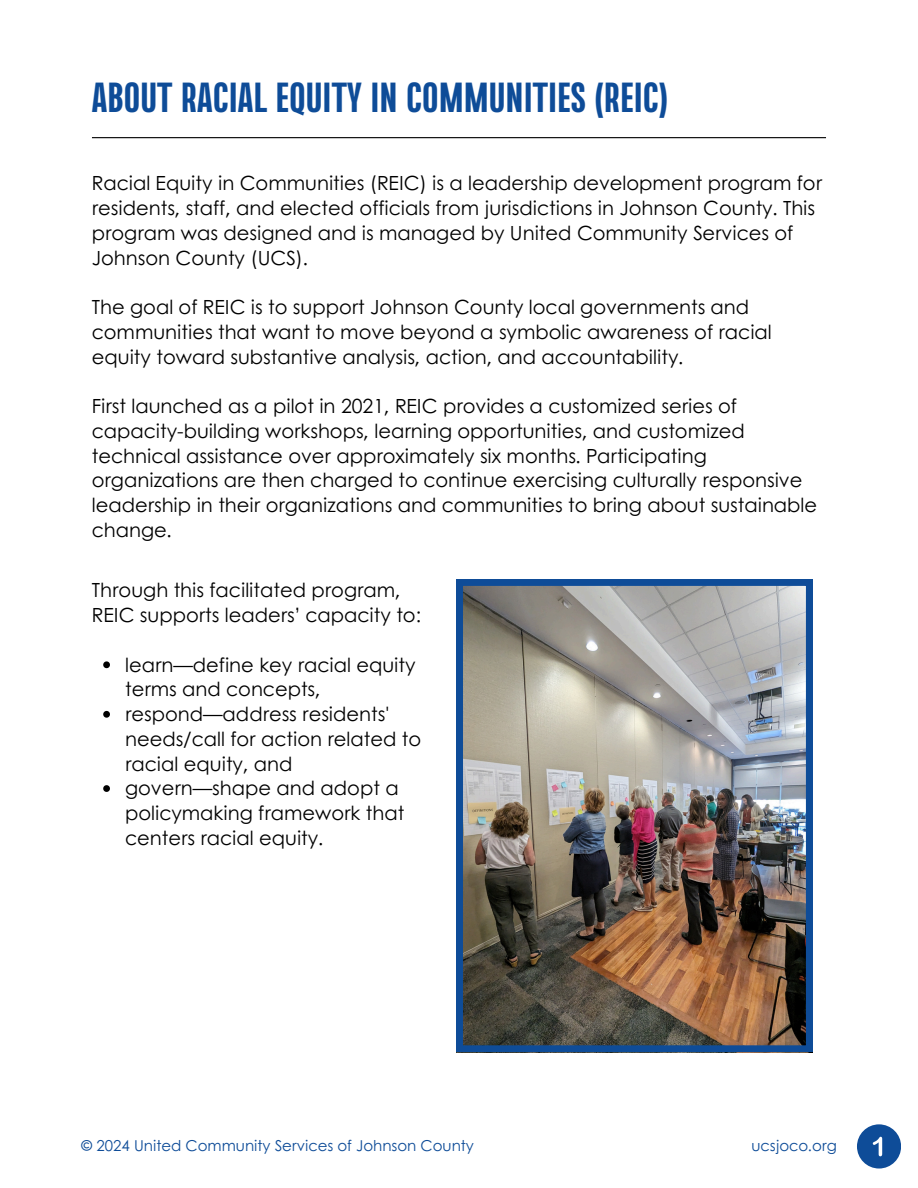
<style>
.page{position:relative;width:918px;height:1188px;background:#fff}
.page>*{position:absolute;margin:0;border:0;box-sizing:border-box;transform-origin:0 0}
.t1{font:800 42px "Naratif Condensed";color:#0e4c98}
.t2{font:19.5px/24.8px "Century Gothic";color:#000}
.t3{font:15px "Century Gothic";color:#0e4c98}
</style>
<div class="page">
<hr style="left:92px;top:137px;width:734px;height:1px;background:#000">
<img style="left:456px;top:579px;width:357px;height:473px">
<div style="left:857px;top:1124px;width:44px;height:44px;background:#0e4c98;border-radius:50%"></div>
<svg style="left:873px;top:1137px;width:9px;height:19px"></svg>
<svg style="left:103px;top:661px;width:7px;height:7px"></svg>
<svg style="left:103px;top:711px;width:7px;height:7px"></svg>
<svg style="left:103px;top:785px;width:7px;height:7px"></svg>
<h2 class="t1" style="left:92px;top:70px;width:578px">ABOUT RACIAL EQUITY IN COMMUNITIES (REIC)</h2>
<h2 class="t2" style="left:92px;top:170px;width:732px">Racial Equity in Communities (REIC) is a leadership development program for residents, staff, and elected officials from jurisdictions in Johnson County. This program was designed and is managed by United Community Services of Johnson County (UCS).</h2>
<h2 class="t2" style="left:92px;top:294px;width:682px">The goal of REIC is to support Johnson County local governments and communities that want to move beyond a symbolic awareness of racial equity toward substantive analysis, action, and accountability.</h2>
<h2 class="t2" style="left:92px;top:393px;width:727px">First launched as a pilot in 2021, REIC provides a customized series of capacity-building workshops, learning opportunities, and customized technical assistance over approximately six months. Participating organizations are then charged to continue exercising culturally responsive leadership in their organizations and communities to bring about sustainable change.</h2>
<p class="t2" style="left:92px;top:577px;width:331px">Through this facilitated program,<br>REIC supports leaders’ capacity to:</p>
<p class="t2" style="left:125px;top:651px;width:292px">learn—define key racial equity terms and concepts,</p>
<p class="t2" style="left:125px;top:701px;width:298px">respond—address residents' needs/call for action related to racial equity, and</p>
<p class="t2" style="left:125px;top:775px;width:281px">govern—shape and adopt a policymaking framework that centers racial equity.</p>
<p class="t3" style="left:81px;top:1134px;width:394px">© 2024 United Community Services of Johnson County</p>
<p class="t3" style="left:752px;top:1134px;width:87px">ucsjoco.org</p>
</div>
